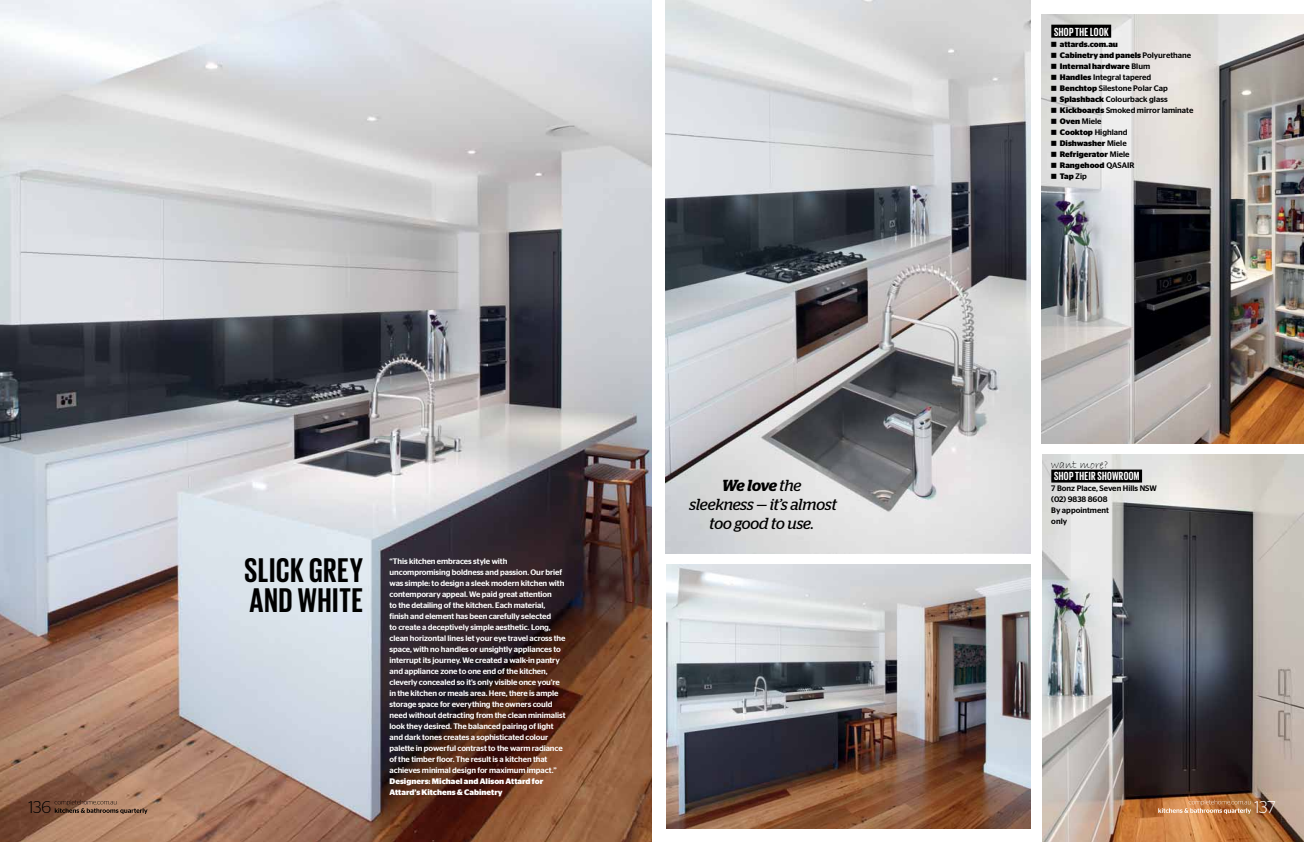
<style>
.page{position:relative;width:1304px;height:842px;background:#fff}
.page>*{position:absolute;margin:0;border:0;box-sizing:border-box;transform-origin:0 0}
.t1{font:700 35px/30px "Giorgio Sans";letter-spacing:.03em;color:#000}
.t2{font:300 17px "Stag Sans";color:#000}
.t3{font:300 17px "Stag Sans";color:#fff}
.t4{font:italic 16px/19px "Stag";color:#000;text-align:center}
.t5{font:700 12px "Giorgio Sans";letter-spacing:.03em;color:#fff}
.t6{font:12px "Bradley Hand ITC";color:#000}
.t7{font:500 8px/11px "Stag Sans";letter-spacing:-.01em;color:#fff}
.t8{font:700 8px/11px "Stag Sans";color:#000}
.t9{font:700 8px/11px "Stag Sans";color:#fff}
.t10{font:500 8px/11px "Stag Sans";color:#000}
.s1{font-weight:600}
.s2{font-weight:500}
</style>
<div class="page">
<img style="left:1043px;top:455px;width:261px;height:387px">
<img style="left:0;top:0;width:652px;height:842px">
<img style="left:666px;top:0;width:364px;height:553px">
<svg style="left:55px;top:800px;width:92px;height:14px"></svg>
<svg style="left:1158px;top:800px;width:93px;height:14px"></svg>
<img style="left:666px;top:564px;width:364px;height:265px">
<img style="left:1041px;top:15px;width:263px;height:428px">
<div style="left:1051px;top:25px;width:60px;height:13px;background:#000"></div>
<div style="left:1051px;top:470px;width:91px;height:13px;background:#000"></div>
<svg style="left:1051px;top:41px;width:6px;height:5px"></svg>
<svg style="left:1051px;top:52px;width:6px;height:5px"></svg>
<svg style="left:1051px;top:63px;width:6px;height:5px"></svg>
<svg style="left:1051px;top:74px;width:6px;height:5px"></svg>
<svg style="left:1051px;top:85px;width:6px;height:5px"></svg>
<svg style="left:1051px;top:96px;width:6px;height:5px"></svg>
<svg style="left:1051px;top:107px;width:6px;height:5px"></svg>
<svg style="left:1051px;top:118px;width:6px;height:5px"></svg>
<svg style="left:1051px;top:129px;width:6px;height:5px"></svg>
<svg style="left:1051px;top:140px;width:6px;height:5px"></svg>
<svg style="left:1051px;top:151px;width:6px;height:5px"></svg>
<svg style="left:1051px;top:162px;width:6px;height:5px"></svg>
<svg style="left:1051px;top:173px;width:6px;height:5px"></svg>
<h1 class="t1" style="left:244px;top:554px;width:120px">SLICK GREY<br>AND WHITE</h1>
<p class="t7" style="left:390px;top:556px;width:178px">“This kitchen embraces style with uncompromising boldness and passion. Our brief was simple: to design a sleek modern kitchen with contemporary appeal. We paid great attention<br>to the detailing of the kitchen. Each material, finish and element has been carefully selected<br>to create a deceptively simple aesthetic. Long, clean horizontal lines let your eye travel across the space, with no handles or unsightly appliances to interrupt its journey. We created a walk-in pantry and appliance zone to one end of the kitchen, cleverly concealed so it’s only visible once you’re in the kitchen or meals area. Here, there is ample storage space for everything the owners could need without detracting from the clean minimalist look they desired. The balanced pairing of light and dark tones creates a sophisticated colour palette in powerful contrast to the warm radiance of the timber floor. The result is a kitchen that achieves minimal design for maximum impact.”</p>
<p class="t9" style="left:390px;top:776px;width:155px">Designers: Michael and Alison Attard for<br>Attard’s Kitchens &amp; Cabinetry</p>
<h3 class="t4" style="left:689px;top:476px;width:149px"><span class="s1">We love</span> the sleekness — it’s almost too good to use.</h3>
<h3 class="t5" style="left:1054px;top:25px;width:56px">SHOP THE LOOK</h3>
<p class="t8" style="left:1060px;top:38px;width:135px">attards.com.au<br>Cabinetry and panels <span class="s2">Polyurethane<br></span>Internal hardware <span class="s2">Blum<br></span>Handles <span class="s2">Integral tapered<br></span>Benchtop <span class="s2">Silestone Polar Cap<br></span>Splashback <span class="s2">Colourback glass<br></span>Kickboards <span class="s2">Smoked mirror laminate<br></span>Oven <span class="s2">Miele<br></span>Cooktop <span class="s2">Highland<br></span>Dishwasher <span class="s2">Miele<br></span>Refrigerator <span class="s2">Miele<br></span>Rangehood <span class="s2">QASAIR<br></span>Tap <span class="s2">Zip</span></p>
<h3 class="t6" style="left:1051px;top:457px;width:59px">want more?</h3>
<h3 class="t5" style="left:1054px;top:470px;width:87px">SHOP THEIR SHOWROOM</h3>
<p class="t10" style="left:1051px;top:483px;width:107px">7 Bonz Place, Seven Hills NSW (02) 9838 8608<br>By appointment<br>only</p>
<h2 class="t2" style="left:28px;top:798px;width:24px">136</h2>
<h2 class="t3" style="left:1254px;top:798px;width:23px">137</h2>
</div>
